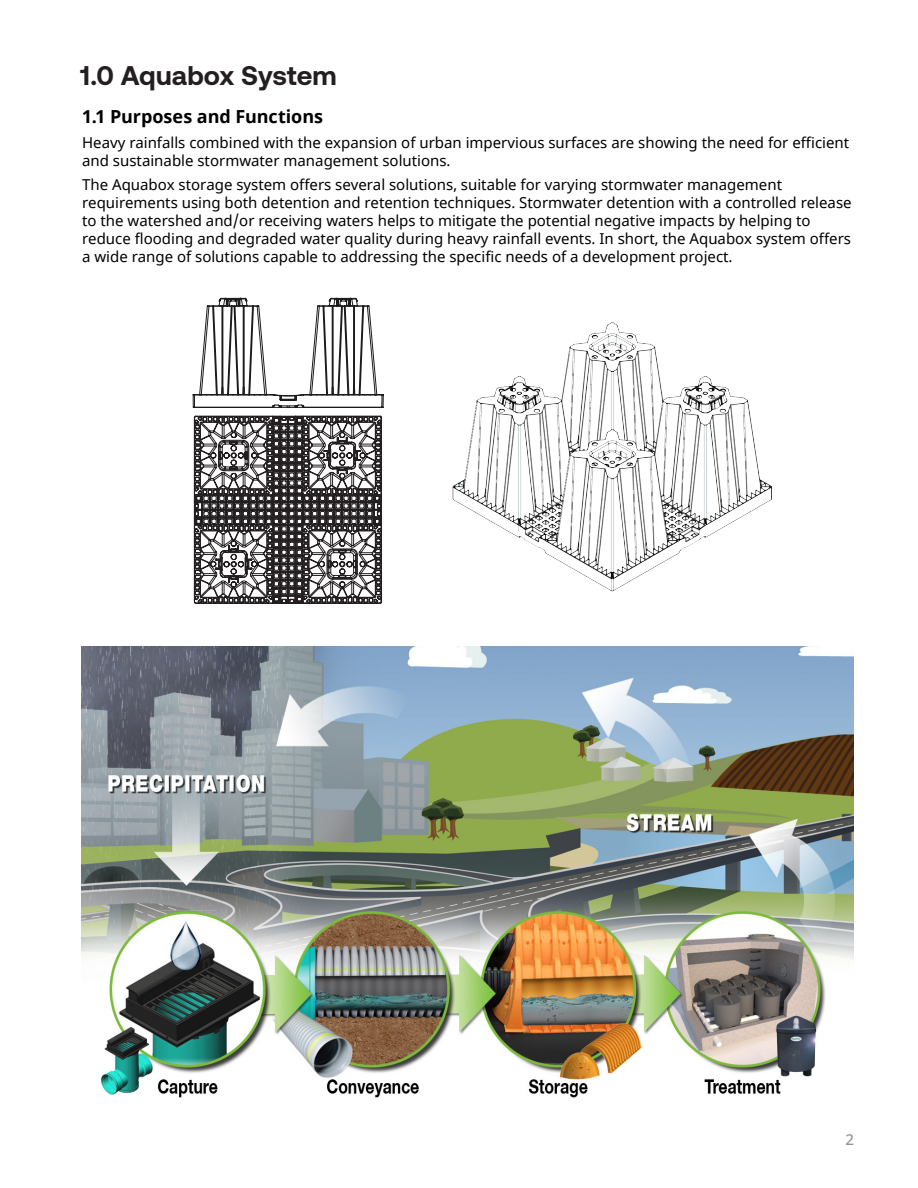
<style>
.page{position:relative;width:918px;height:1188px;background:#fff}
.page>*{position:absolute;margin:0;border:0;box-sizing:border-box;transform-origin:0 0}
.ADS_Body_Justified{font:700 27px "Aeonik";letter-spacing:.005em;color:#231f20}
.Heading{font:700 18px "Noto Sans";letter-spacing:-.005em;color:#000001}
.t1{font:15px/18px "Noto Sans";color:#000001}
.Heading-2{font:500 15px "Noto Sans";color:#939598}
</style>
<div class="page">
<img style="left:81px;top:646px;width:772px;height:452px">
<svg style="left:193px;top:297px;width:191px;height:111px"></svg>
<svg style="left:194px;top:416px;width:188px;height:188px"></svg>
<img style="left:452px;top:322px;width:320px;height:270px">
<p class="ADS_Body_Justified" style="left:80px;top:60px;width:258px">1.0 Aquabox System</p>
<p class="Heading" style="left:82px;top:104px;width:243px">1.1 Purposes and Functions</p>
<p class="t1" style="left:82px;top:134px;width:769px">Heavy rainfalls combined with the expansion of urban impervious surfaces are showing the need for efficient and sustainable stormwater management solutions.</p>
<p class="t1" style="left:82px;top:176px;width:771px">The Aquabox storage system offers several solutions, suitable for varying stormwater management requirements using both detention and retention techniques. Stormwater detention with a controlled release to the watershed and/or receiving waters helps to mitigate the potential negative impacts by helping to reduce flooding and degraded water quality during heavy rainfall events. In short, the Aquabox system offers a wide range of solutions capable to addressing the specific needs of a development project.</p>
<p class="Heading-2" style="left:846px;top:1129px;width:10px">2</p>
</div>
